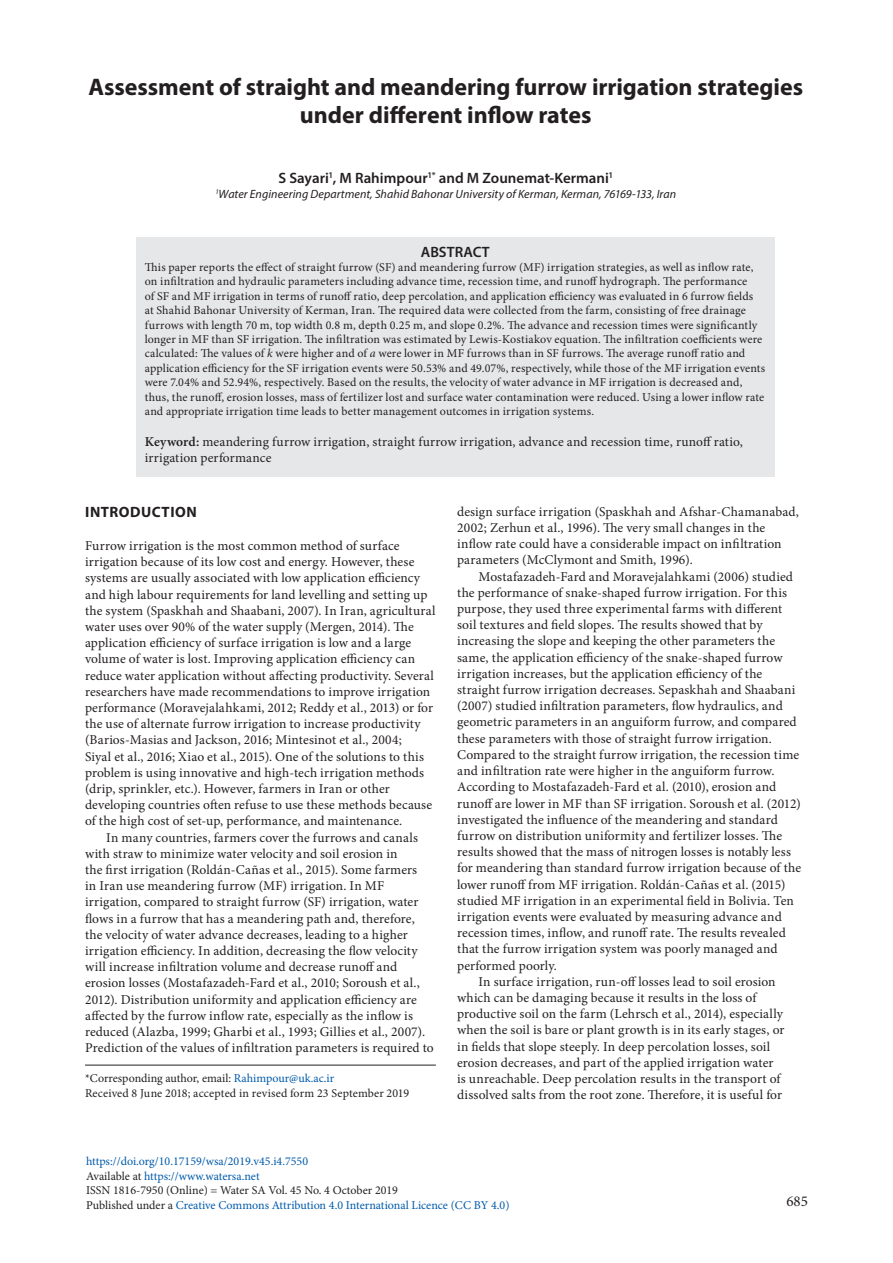
<style>
.page{position:relative;width:893px;height:1263px;background:#fff}
.page>*{position:absolute;margin:0;border:0;box-sizing:border-box;transform-origin:0 0}
.t1{font:700 24px/28.8px "Myriad Pro";letter-spacing:-.005em;color:#231f20;text-align:center}
.t2{font:600 15px "Myriad Pro";color:#231f20}
.t3{font:700 15px "Myriad Pro";letter-spacing:.035em;color:#231f20}
.t4{font:15px "Minion Pro";color:#231f20}
.t5{font:13.5px/16.2px "Minion Pro";letter-spacing:.01em;color:#231f20}
.t6{font:12px/14.4px "Minion Pro";letter-spacing:.01em;color:#231f20}
.t7{font:12px/14.4px "Minion Pro";color:#015aaa}
.t8{font:italic 12px "Myriad Pro";letter-spacing:.005em;color:#231f20}
.s1{font-style:italic}
.s2{font-weight:600}
.s3{color:#015aaa}
.s4{color:#231f20}
</style>
<div class="page">
<div style="left:136px;top:237px;width:638px;height:239px;background:#e6e7e9"></div>
<hr style="left:85px;top:1065px;width:351px;height:1px;background:#231f20">
<h1 class="t1" style="left:88px;top:71px;width:716px">Assessment of straight and meandering furrow irrigation strategies under different inflow rates</h1>
<p class="t2" style="left:278px;top:169px;width:336px">S Sayari<sup>1</sup>, M Rahimpour<sup>1*</sup> and M Zounemat-Kermani<sup>1</sup></p>
<p class="t8" style="left:215px;top:187px;width:462px"><sup>1</sup>Water Engineering Department, Shahid Bahonar University of Kerman, Kerman, 76169-133, Iran</p>
<p class="t2" style="left:421px;top:242px;width:70px">ABSTRACT</p>
<p class="t6" style="left:145px;top:260px;width:622px">This paper reports the effect of straight furrow (SF) and meandering furrow (MF) irrigation strategies, as well as inflow rate, on infiltration and hydraulic parameters including advance time, recession time, and runoff hydrograph. The performance<br>of SF and MF irrigation in terms of runoff ratio, deep percolation, and application efficiency was evaluated in 6 furrow fields at Shahid Bahonar University of Kerman, Iran. The required data were collected from the farm, consisting of free drainage furrows with length 70 m, top width 0.8 m, depth 0.25 m, and slope 0.2%. The advance and recession times were significantly longer in MF than SF irrigation. The infiltration was estimated by Lewis-Kostiakov equation. The infiltration coefficients were calculated: The values of <span class="s1">k</span> were higher and of <span class="s1">a</span> were lower in MF furrows than in SF furrows. The average runoff ratio and application efficiency for the SF irrigation events were 50.53% and 49.07%, respectively, while those of the MF irrigation events were 7.04% and 52.94%, respectively. Based on the results, the velocity of water advance in MF irrigation is decreased and, thus, the runoff, erosion losses, mass of fertilizer lost and surface water contamination were reduced. Using a lower inflow rate and appropriate irrigation time leads to better management outcomes in irrigation systems.</p>
<p class="t5" style="left:145px;top:433px;width:600px"><span class="s2">Keyword:</span> meandering furrow irrigation, straight furrow irrigation, advance and recession time, runoff ratio, irrigation performance</p>
<p class="t3" style="left:85px;top:502px;width:113px">INTRODUCTION</p>
<p class="t5" style="left:85px;top:538px;width:352px">Furrow irrigation is the most common method of surface irrigation because of its low cost and energy. However, these systems are usually associated with low application efficiency and high labour requirements for land levelling and setting up the system (Spaskhah and Shaabani, 2007). In Iran, agricultural water uses over 90% of the water supply (Mergen, 2014). The application efficiency of surface irrigation is low and a large volume of water is lost. Improving application efficiency can reduce water application without affecting productivity. Several researchers have made recommendations to improve irrigation performance (Moravejalahkami, 2012; Reddy et al., 2013) or for the use of alternate furrow irrigation to increase productivity (Barios-Masias and Jackson, 2016; Mintesinot et al., 2004;<br>Siyal et al., 2016; Xiao et al., 2015). One of the solutions to this problem is using innovative and high-tech irrigation methods (drip, sprinkler, etc.). However, farmers in Iran or other developing countries often refuse to use these methods because of the high cost of set-up, performance, and maintenance.</p>
<p class="t5" style="left:85px;top:829px;width:350px;text-indent:21px">In many countries, farmers cover the furrows and canals with straw to minimize water velocity and soil erosion in<br>the first irrigation (Roldán-Cañas et al., 2015). Some farmers<br>in Iran use meandering furrow (MF) irrigation. In MF irrigation, compared to straight furrow (SF) irrigation, water flows in a furrow that has a meandering path and, therefore, the velocity of water advance decreases, leading to a higher irrigation efficiency. In addition, decreasing the flow velocity will increase infiltration volume and decrease runoff and erosion losses (Mostafazadeh-Fard et al., 2010; Soroush et al., 2012). Distribution uniformity and application efficiency are affected by the furrow inflow rate, especially as the inflow is reduced (Alazba, 1999; Gharbi et al., 1993; Gillies et al., 2007).<br>Prediction of the values of infiltration parameters is required to</p>
<p class="t6" style="left:85px;top:1071px;width:326px">*Corresponding author, email: <span class="s3">Rahimpour@uk.ac.ir<br></span>Received 8 June 2018; accepted in revised form 23 September 2019</p>
<p class="t5" style="left:457px;top:503px;width:343px">design surface irrigation (Spaskhah and Afshar-Chamanabad, 2002; Zerhun et al., 1996). The very small changes in the inflow rate could have a considerable impact on infiltration parameters (McClymont and Smith, 1996).</p>
<p class="t5" style="left:478px;top:568px;width:316px">Mostafazadeh-Fard and Moravejalahkami (2006) studied</p>
<p class="t5" style="left:457px;top:584px;width:331px">the performance of snake-shaped furrow irrigation. For this</p>
<p class="t5" style="left:457px;top:601px;width:327px">purpose, they used three experimental farms with different</p>
<p class="t5" style="left:457px;top:617px;width:307px">soil textures and field slopes. The results showed that by</p>
<p class="t5" style="left:457px;top:633px;width:320px">increasing the slope and keeping the other parameters the</p>
<p class="t5" style="left:457px;top:649px;width:327px">same, the application efficiency of the snake-shaped furrow</p>
<p class="t5" style="left:457px;top:665px;width:307px">irrigation increases, but the application efficiency of the</p>
<p class="t5" style="left:457px;top:682px;width:340px">straight furrow irrigation decreases. Sepaskhah and Shaabani</p>
<p class="t5" style="left:457px;top:698px;width:327px">(2007) studied infiltration parameters, flow hydraulics, and</p>
<p class="t5" style="left:457px;top:714px;width:341px">geometric parameters in an anguiform furrow, and compared</p>
<p class="t5" style="left:457px;top:730px;width:316px">these parameters with those of straight furrow irrigation.</p>
<p class="t5" style="left:457px;top:746px;width:344px">Compared to the straight furrow irrigation, the recession time</p>
<p class="t5" style="left:457px;top:763px;width:319px">and infiltration rate were higher in the anguiform furrow.</p>
<p class="t5" style="left:457px;top:779px;width:321px">According to Mostafazadeh-Fard et al. (2010), erosion and</p>
<p class="t5" style="left:457px;top:795px;width:345px">runoff are lower in MF than SF irrigation. Soroush et al. (2012)</p>
<p class="t5" style="left:457px;top:811px;width:322px">investigated the influence of the meandering and standard</p>
<p class="t5" style="left:457px;top:827px;width:327px">furrow on distribution uniformity and fertilizer losses. The</p>
<p class="t5" style="left:457px;top:844px;width:335px">results showed that the mass of nitrogen losses is notably less</p>
<p class="t5" style="left:457px;top:860px;width:346px">for meandering than standard furrow irrigation because of the</p>
<p class="t5" style="left:457px;top:876px;width:330px">lower runoff from MF irrigation. Roldán-Cañas et al. (2015)</p>
<p class="t5" style="left:457px;top:892px;width:338px">studied MF irrigation in an experimental field in Bolivia. Ten</p>
<p class="t5" style="left:457px;top:908px;width:326px">irrigation events were evaluated by measuring advance and</p>
<p class="t5" style="left:457px;top:925px;width:330px">recession times, inflow, and runoff rate. The results revealed</p>
<p class="t5" style="left:457px;top:941px;width:322px">that the furrow irrigation system was poorly managed and</p>
<p class="t5" style="left:457px;top:957px;width:101px">performed poorly.</p>
<p class="t5" style="left:478px;top:973px;width:299px">In surface irrigation, run-off losses lead to soil erosion</p>
<p class="t5" style="left:457px;top:989px;width:301px">which can be damaging because it results in the loss of</p>
<p class="t5" style="left:457px;top:1006px;width:327px">productive soil on the farm (Lehrsch et al., 2014), especially</p>
<p class="t5" style="left:457px;top:1022px;width:329px">when the soil is bare or plant growth is in its early stages, or</p>
<p class="t5" style="left:457px;top:1038px;width:315px">in fields that slope steeply. In deep percolation losses, soil</p>
<p class="t5" style="left:457px;top:1054px;width:318px">erosion decreases, and part of the applied irrigation water</p>
<p class="t5" style="left:457px;top:1070px;width:325px">is unreachable. Deep percolation results in the transport of</p>
<p class="t5" style="left:457px;top:1087px;width:327px">dissolved salts from the root zone. Therefore, it is useful for</p>
<p class="t7" style="left:86px;top:1154px;width:425px">https://doi.org/10.17159/wsa/2019.v45.i4.7550<br><span class="s4">Available at</span> https://www.watersa.net<br><span class="s4">ISSN 1816-7950 (Online) = Water SA Vol. 45 No. 4 October 2019<br>Published under a</span> Creative Commons Attribution 4.0 International Licence (CC BY 4.0)</p>
<p class="t4" style="left:786px;top:1191px;width:23px">685</p>
</div>
